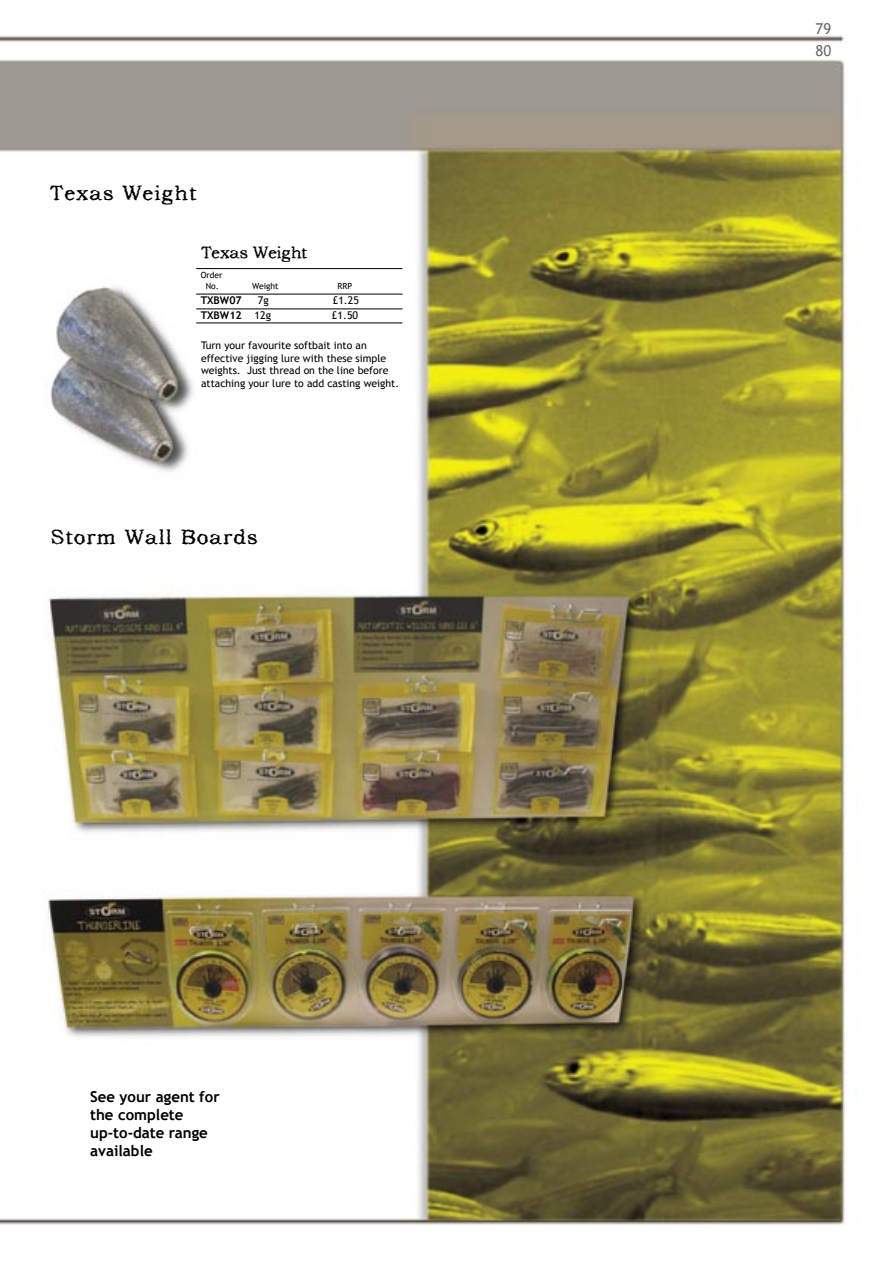
<style>
.page{position:relative;width:893px;height:1263px;background:#fff}
.page>*{position:absolute;margin:0;border:0;box-sizing:border-box;transform-origin:0 0}
.t1{font:21px "Addicted to Type";color:#000}
.t2{font:16.95px "Addicted to Type";letter-spacing:-.06em;color:#000}
.t3{font:700 15px/18px "Trebuchet MS";color:#000}
.t4{font:15px "Trebuchet MS";color:#6e6b65}
.t5{font:700 10.65px "Trebuchet MS";color:#000}
.t6{font:10.65px "Trebuchet MS";color:#000}
.t7{font:10.5px/12.6px "Trebuchet MS";color:#000}
.t8{font:8.55px "Trebuchet MS";color:#000}
.s1{font-weight:400}
</style>
<div class="page">
<img style="left:0;top:35px;width:858px;height:1190px">
<hr style="left:196px;top:294px;width:207px;height:1px;background:#000">
<hr style="left:196px;top:309px;width:206px;height:1px;background:#000">
<hr style="left:196px;top:268px;width:206px;height:1px;background:#000">
<hr style="left:196px;top:323px;width:206px;height:1px;background:#000">
<p class="t1" style="left:50px;top:181px;width:149px">Texas Weight</p>
<p class="t2" style="left:201px;top:243px;width:109px">Texas Weight</p>
<p class="t8" style="left:201px;top:270px;width:23px">Order</p>
<p class="t8" style="left:206px;top:281px;width:15px">No.</p>
<p class="t8" style="left:252px;top:281px;width:28px">Weight</p>
<p class="t8" style="left:337px;top:281px;width:16px">RRP</p>
<p class="t5" style="left:201px;top:293px;width:43px">TXBW07</p>
<p class="t6" style="left:258px;top:294px;width:12px">7g</p>
<p class="t6" style="left:333px;top:294px;width:28px">£1.25</p>
<p class="t5" style="left:201px;top:308px;width:72px">TXBW12 <span class="s1">12g</span></p>
<p class="t6" style="left:332px;top:309px;width:28px">£1.50</p>
<p class="t7" style="left:201px;top:339px;width:200px">Turn your favourite softbait into an effective jigging lure with these simple weights. Just thread on the line before attaching your lure to add casting weight.</p>
<p class="t1" style="left:50px;top:525px;width:209px">Storm Wall Boards</p>
<p class="t3" style="left:90px;top:1087px;width:131px">See your agent for the complete</p>
<p class="t3" style="left:90px;top:1123px;width:119px">up-to-date range available</p>
<p class="t4" style="left:815px;top:20px;width:17px">79</p>
<p class="t4" style="left:815px;top:42px;width:17px">80</p>
</div>
